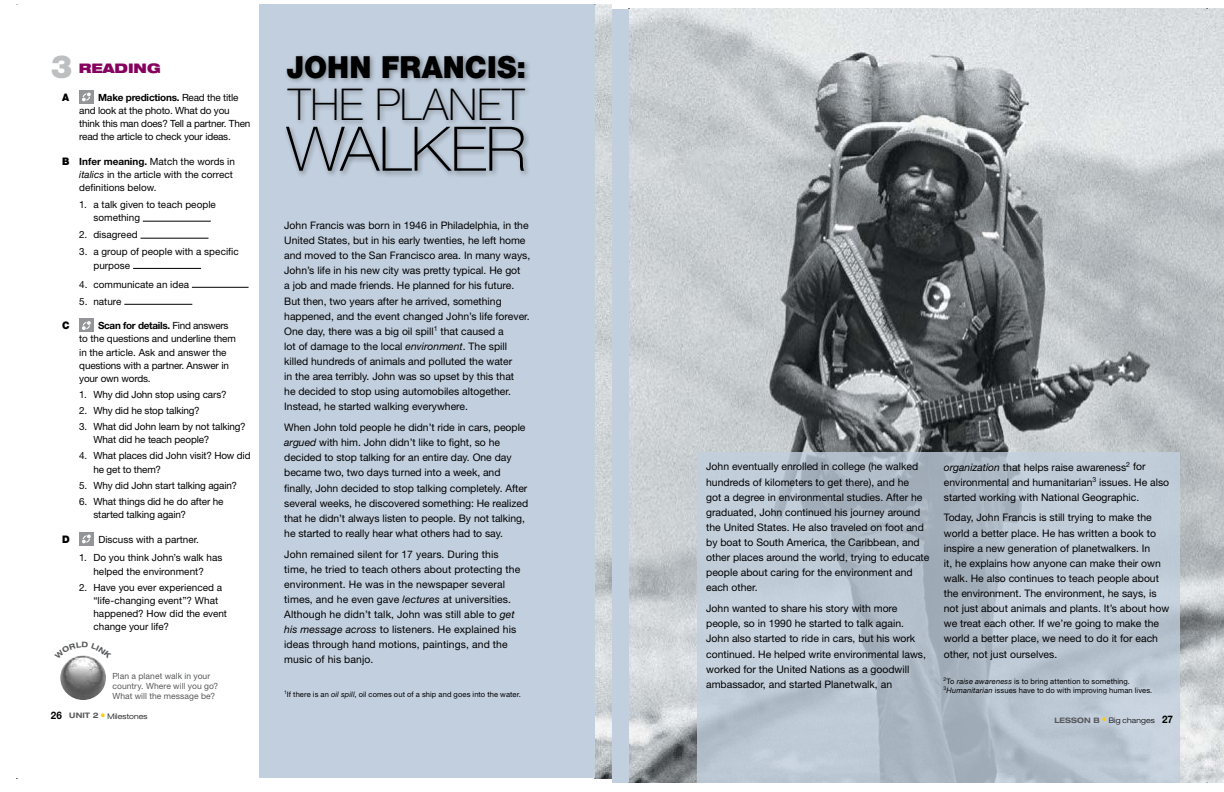
<style>
.page{position:relative;width:1224px;height:792px;background:#fff}
.page>*{position:absolute;margin:0;border:0;box-sizing:border-box;transform-origin:0 0}
.t1{font:100 61.5px "Helvetica Neue LT Std";letter-spacing:-.01em;color:#000;scale:1.06 1}
.t2{font:100 43.9px "Helvetica Neue LT Std";letter-spacing:-.005em;color:#000}
.t3{font:900 32px "Helvetica Neue LT Std";color:#bcbec0}
.t4{font:900 30.5px "Helvetica Neue LT Std";letter-spacing:.005em;color:#000;scale:.95 1}
.t5{font:900 expanded 13.2px "Helvetica Neue LT Std";color:#86005e}
.t6{font:10.4px/15.1px "Helvetica Neue LT Std";color:#000}
.t7{font:900 10.4px "Helvetica Neue LT Std";color:#000;scale:.95 1}
.t8{font:9.9px/13.2px "Helvetica Neue LT Std";letter-spacing:-.01em;color:#000}
.t9{font:8.5px/10.4px "Helvetica Neue LT Std";letter-spacing:.01em;color:#58595b}
.t10{font:7.6px/9.4px "Helvetica Neue LT Std";letter-spacing:.01em;color:#000}
.t11{font:300 expanded 7.6px "Helvetica Neue LT Std";letter-spacing:.025em;color:#000;scale:.95 1}
.s1{font-weight:700}
.s2{font-weight:900;font-size:10.4px}
.s3{font-style:italic}
.s4{font-weight:700;font-stretch:normal;font-size:10.4px}
.s5{font-weight:700;color:#58595b}
.s6{font-weight:100;font-stretch:condensed;font-size:10.4px;color:#ffcb05}
</style>
<div class="page">
<div style="left:259px;top:4px;width:344px;height:774px;background:#c2cfde"></div>
<svg style="left:79px;top:90px;width:14px;height:13px"></svg>
<hr style="left:143px;top:221px;width:68px;height:1px;background:#000">
<hr style="left:140px;top:238px;width:68px;height:1px;background:#000">
<hr style="left:133px;top:268px;width:68px;height:1px;background:#000">
<hr style="left:192px;top:287px;width:57px;height:1px;background:#000">
<hr style="left:124px;top:304px;width:68px;height:1px;background:#000">
<svg style="left:79px;top:319px;width:14px;height:13px"></svg>
<svg style="left:79px;top:532px;width:14px;height:13px"></svg>
<img style="left:596px;top:4px;width:16px;height:774px">
<div style="left:283px;top:52px;width:249px;height:126px;background:#000;opacity:.35"></div>
<img style="left:60px;top:659px;width:46px;height:41px">
<div style="left:612px;top:9px;width:25px;height:774px;background:#c2cfde"></div>
<img style="left:630px;top:9px;width:594px;height:774px">
<svg style="left:697px;top:452px;width:483px;height:331px;background:#b8c3d0"></svg>
<svg style="left:71px;top:655px;width:24px;height:4px"></svg>
<h3 class="t3" style="left:51px;top:47px;width:23px">3</h3>
<p class="t5" style="left:79px;top:60px;width:84px">READING</p>
<p class="t7" style="left:62px;top:91px;width:9px">A</p>
<p class="t8" style="left:79px;top:90px;width:173px;text-indent:19px"><span class="s1">Make predictions.</span> Read the title and look at the photo. What do you think this man does? Tell a partner. Then read the article to check your ideas.</p>
<p class="t8" style="left:79px;top:154px;width:157px;text-indent:-17px"><span class="s2">B</span> <span class="s1">infer meaning.</span> Match the words in <span class="s3">italics</span> in the article with the correct definitions below.</p>
<p class="t8" style="left:93px;top:198px;width:124px;text-indent:-14px">1. a talk given to teach people something</p>
<p class="t8" style="left:79px;top:228px;width:60px">2. disagreed</p>
<p class="t8" style="left:93px;top:245px;width:147px;text-indent:-14px">3. a group of people with a specific purpose</p>
<p class="t8" style="left:79px;top:277px;width:111px">4. communicate an idea</p>
<p class="t8" style="left:79px;top:294px;width:44px">5. nature</p>
<p class="t7" style="left:62px;top:319px;width:9px">C</p>
<p class="t8" style="left:79px;top:319px;width:158px;text-indent:19px"><span class="s1">Scan for details.</span> Find answers to the questions and underline them in the article. Ask and answer the questions with a partner. Answer in your own words.</p>
<p class="t8" style="left:79px;top:388px;width:149px">1. Why did John stop using cars?</p>
<p class="t8" style="left:79px;top:404px;width:122px">2. Why did he stop talking?</p>
<p class="t8" style="left:93px;top:420px;width:154px;text-indent:-14px">3. What did John learn by not talking?<br>What did he teach people?</p>
<p class="t8" style="left:93px;top:449px;width:159px;text-indent:-14px">4. What places did John visit? How did he get to them?</p>
<p class="t8" style="left:79px;top:478px;width:159px">5. Why did John start talking again?</p>
<p class="t8" style="left:93px;top:494px;width:132px;text-indent:-14px">6. What things did he do after he started talking again?</p>
<p class="t7" style="left:62px;top:533px;width:10px">D</p>
<p class="t8" style="left:98px;top:532px;width:102px">Discuss with a partner.</p>
<p class="t8" style="left:79px;top:551px;width:145px;text-align:center">1. Do you think John’s walk has helped the environment?</p>
<p class="t8" style="left:93px;top:580px;width:135px;text-indent:-14px">2. Have you ever experienced a “life-changing event”? What happened? How did the event change your life?</p>
<p class="t9" style="left:112px;top:670px;width:107px">Plan a planet walk in your country. Where will you go?<br>What will the message be?</p>
<p class="t11" style="left:51px;top:711px;width:103px"><span class="s4">26</span> <span class="s5">UNIT 2</span> <span class="s6">•</span> Milestones</p>
<h3 class="t4" style="left:286px;top:48px;width:254px">JOHN FRANCIS:</h3>
<h2 class="t2" style="left:288px;top:79px;width:238px">THE PLANET</h2>
<h1 class="t1" style="left:286px;top:114px;width:228px">WALKER</h1>
<p class="t6" style="left:284px;top:218px;width:248px">John Francis was born in 1946 in Philadelphia, in the United States, but in his early twenties, he left home and moved to the San Francisco area. In many ways, John’s life in his new city was pretty typical. He got<br>a job and made friends. He planned for his future.<br>But then, two years after he arrived, something happened, and the event changed John’s life forever.<br>One day, there was a big oil spill<sup>1</sup> that caused a<br>lot of damage to the local <span class="s3">environment</span>. The spill killed hundreds of animals and polluted the water<br>in the area terribly. John was so upset by this that<br>he decided to stop using automobiles altogether.<br>Instead, he started walking everywhere.</p>
<p class="t6" style="left:284px;top:420px;width:245px">When John told people he didn’t ride in cars, people <span class="s3">argued</span> with him. John didn’t like to fight, so he decided to stop talking for an entire day. One day became two, two days turned into a week, and finally, John decided to stop talking completely. After several weeks, he discovered something: He realized that he didn’t always listen to people. By not talking, he started to really hear what others had to say.</p>
<p class="t6" style="left:284px;top:546px;width:238px">John remained silent for 17 years. During this time, he tried to teach others about protecting the environment. He was in the newspaper several times, and he even gave <span class="s3">lectures</span> at universities.<br>Although he didn’t talk, John was still able to <span class="s3">get his message across</span> to listeners. He explained his ideas through hand motions, paintings, and the music of his banjo.</p>
<p class="t10" style="left:284px;top:689px;width:238px"><sup>1</sup>If there is an <span class="s3">oil spill</span>, oil comes out of a ship and goes into the water.</p>
<p class="t6" style="left:706px;top:459px;width:225px">John eventually enrolled in college (he walked hundreds of kilometers to get there), and he<br>got a degree in environmental studies. After he graduated, John continued his journey around the United States. He also traveled on foot and by boat to South America, the Caribbean, and other places around the world, trying to educate people about caring for the environment and each other.</p>
<p class="t6" style="left:706px;top:601px;width:221px">John wanted to share his story with more people, so in 1990 he started to talk again.<br>John also started to ride in cars, but his work continued. He helped write environmental laws, worked for the United Nations as a goodwill ambassador, and started Planetwalk, an</p>
<p class="t6" style="left:944px;top:459px;width:227px"><span class="s3">organization</span> that helps raise awareness<sup>2</sup> for environmental and humanitarian<sup>3</sup> issues. He also started working with National Geographic.</p>
<p class="t6" style="left:944px;top:510px;width:227px">Today, John Francis is still trying to make the world a better place. He has written a book to inspire a new generation of planetwalkers. In<br>it, he explains how anyone can make their own walk. He also continues to teach people about the environment. The environment, he says, is not just about animals and plants. It’s about how we treat each other. If we’re going to make the world a better place, we need to do it for each other, not just ourselves.</p>
<p class="t10" style="left:944px;top:676px;width:210px"><sup>2</sup>To <span class="s3">raise awareness</span> is to bring attention to something.<br><sup>3</sup><span class="s3">Humanitarian</span> issues have to do with improving human lives.</p>
<p class="t11" style="left:1054px;top:716px;width:126px"><span class="s5">LESSON B</span> <span class="s6">•</span> Big changes <span class="s4">27</span></p>
</div>
